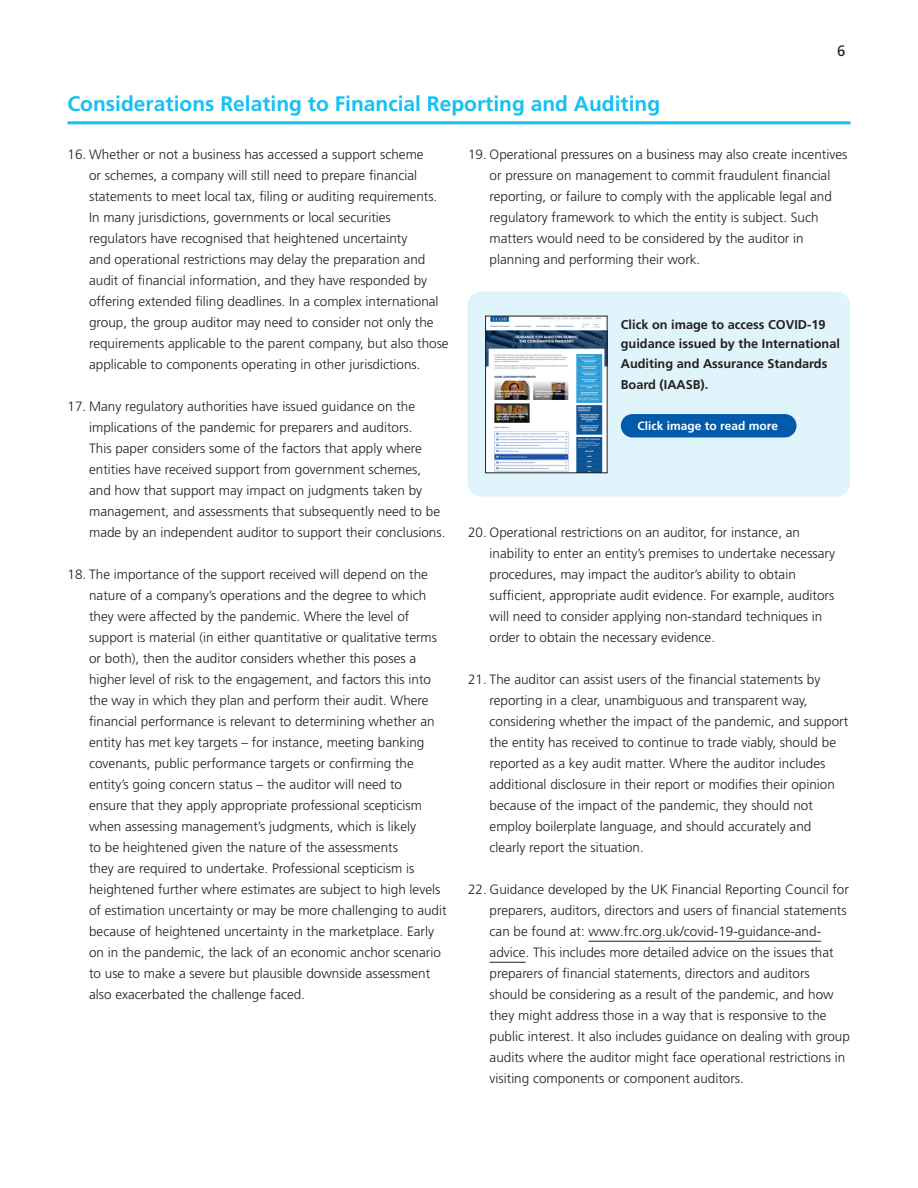
<style>
.page{position:relative;width:918px;height:1188px;background:#fff}
.page>*{position:absolute;margin:0;border:0;box-sizing:border-box;transform-origin:0 0}
.t1{font:700 21px "Frutiger";color:#15c0f2}
.t2{font:15px "Frutiger";color:#231f20}
.Body_Main{font:300 13.5px/21px "Frutiger";color:#231f20}
.t3{font:700 12.75px/19.5px "Frutiger";color:#231f20}
.t4{font:700 12px "Frutiger";color:#fff}
</style>
<div class="page">
<hr style="left:589px;top:941px;width:232px;height:1px;background:#231f20">
<hr style="left:490px;top:962px;width:36px;height:1px;background:#231f20">
<hr style="left:68px;top:121px;width:782px;height:3px;background:#15c0f2">
<div style="left:468px;top:292px;width:382px;height:205px;background:#e0f4fc;border-radius:13px"></div>
<div style="left:621px;top:414px;width:176px;height:23px;background:#015aaa;border-radius:12px"></div>
<img style="left:487px;top:318px;width:118px;height:153px">
<div style="left:485px;top:316px;width:122px;height:157px;border:1px solid #231f20"></div>
<p class="t1" style="left:68px;top:91px;width:594px">Considerations Relating to Financial Reporting and Auditing</p>
<p class="t2" style="left:837px;top:42px;width:10px">6</p>
<p class="Body_Main" style="left:89px;top:144px;width:361px;text-indent:-22px">16. Whether or not a business has accessed a support scheme<br>or schemes, a company will still need to prepare financial statements to meet local tax, filing or auditing requirements.<br>In many jurisdictions, governments or local securities regulators have recognised that heightened uncertainty<br>and operational restrictions may delay the preparation and audit of financial information, and they have responded by offering extended filing deadlines. In a complex international group, the group auditor may need to consider not only the requirements applicable to the parent company, but also those applicable to components operating in other jurisdictions.</p>
<p class="Body_Main" style="left:89px;top:396px;width:358px;text-indent:-22px">17. Many regulatory authorities have issued guidance on the implications of the pandemic for preparers and auditors.<br>This paper considers some of the factors that apply where entities have received support from government schemes, and how that support may impact on judgments taken by management, and assessments that subsequently need to be made by an independent auditor to support their conclusions.</p>
<p class="Body_Main" style="left:89px;top:564px;width:359px;text-indent:-22px">18. The importance of the support received will depend on the nature of a company’s operations and the degree to which they were affected by the pandemic. Where the level of support is material (in either quantitative or qualitative terms or both), then the auditor considers whether this poses a higher level of risk to the engagement, and factors this into the way in which they plan and perform their audit. Where financial performance is relevant to determining whether an entity has met key targets – for instance, meeting banking covenants, public performance targets or confirming the entity’s going concern status – the auditor will need to<br>ensure that they apply appropriate professional scepticism when assessing management’s judgments, which is likely<br>to be heightened given the nature of the assessments<br>they are required to undertake. Professional scepticism is heightened further where estimates are subject to high levels of estimation uncertainty or may be more challenging to audit because of heightened uncertainty in the marketplace. Early on in the pandemic, the lack of an economic anchor scenario to use to make a severe but plausible downside assessment also exacerbated the challenge faced.</p>
<p class="Body_Main" style="left:490px;top:144px;width:359px;text-indent:-22px">19. Operational pressures on a business may also create incentives or pressure on management to commit fraudulent financial reporting, or failure to comply with the applicable legal and regulatory framework to which the entity is subject. Such matters would need to be considered by the auditor in planning and performing their work.</p>
<p class="t3" style="left:621px;top:314px;width:221px">Click on image to access COVID-19 guidance issued by the International<br>Auditing and Assurance Standards</p>
<p class="t3" style="left:621px;top:374px;width:89px">Board (IAASB).</p>
<p class="t4" style="left:637px;top:419px;width:142px">Click image to read more</p>
<p class="Body_Main" style="left:490px;top:522px;width:347px;text-indent:-22px">20. Operational restrictions on an auditor, for instance, an inability to enter an entity’s premises to undertake necessary procedures, may impact the auditor’s ability to obtain sufficient, appropriate audit evidence. For example, auditors will need to consider applying non-standard techniques in order to obtain the necessary evidence.</p>
<p class="Body_Main" style="left:490px;top:669px;width:360px;text-indent:-22px">21. The auditor can assist users of the financial statements by reporting in a clear, unambiguous and transparent way, considering whether the impact of the pandemic, and support the entity has received to continue to trade viably, should be reported as a key audit matter. Where the auditor includes additional disclosure in their report or modifies their opinion because of the impact of the pandemic, they should not employ boilerplate language, and should accurately and clearly report the situation.</p>
<p class="Body_Main" style="left:490px;top:879px;width:362px;text-indent:-22px">22. Guidance developed by the UK Financial Reporting Council for preparers, auditors, directors and users of financial statements can be found at: www.frc.org.uk/covid-19-guidance-and&shy;advice. This includes more detailed advice on the issues that preparers of financial statements, directors and auditors should be considering as a result of the pandemic, and how they might address those in a way that is responsive to the public interest. It also includes guidance on dealing with group audits where the auditor might face operational restrictions in visiting components or component auditors.</p>
</div>
